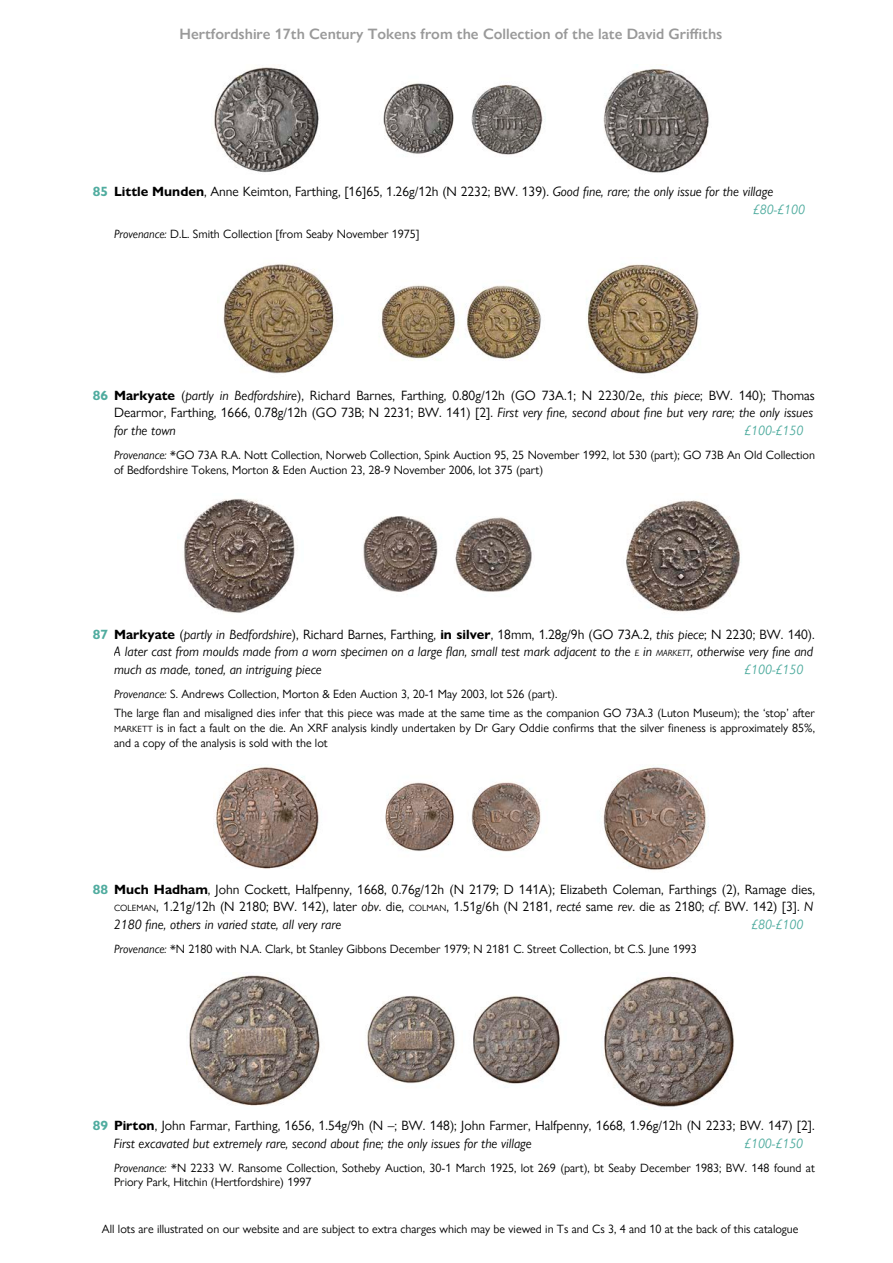
<style>
.page{position:relative;width:893px;height:1263px;background:#fff}
.page>*{position:absolute;margin:0;border:0;box-sizing:border-box;transform-origin:0 0}
.t1{font:600 15px "Gill Sans Nova";color:#999}
.t2{font:13.5px/17.5px "Gill Sans Nova";color:#000}
.t3{font:italic 13.5px/17.5px "Gill Sans Nova";color:#000;text-align:justify}
.t4{font:italic 13.5px "Gill Sans Nova";color:#50ac9f}
.t5{font:12px/14.9px "Gill Sans Nova";color:#000}
.s1{font-weight:700;color:#50ac9f}
.s2{font-weight:700}
.s3{font-style:italic}
.s4{font-style:italic;color:#50ac9f}
.s5{font-weight:700;font-style:normal;color:#50ac9f}
.s6{font-weight:700;font-style:normal}
.s7{font-style:normal}
.s8{font-size:9px}
</style>
<div class="page">
<img style="left:213px;top:67px;width:496px;height:106px">
<img style="left:223px;top:263px;width:476px;height:111px">
<img style="left:184px;top:499px;width:556px;height:114px">
<img style="left:215px;top:766px;width:492px;height:104px">
<img style="left:189px;top:975px;width:545px;height:132px">
<p class="t1" style="left:179px;top:22px;width:544px">Hertfordshire 17th Century Tokens from the Collection of the late David Griffiths</p>
<p class="t2" style="left:752px;top:182px;width:54px;text-indent:-660px"><span class="s1">85</span> <span class="s2">Little Munden</span>, Anne Keimton, Farthing, [16]65, 1.26g/12h (N 2232; BW. 139). <span class="s3">Good !ne, rare; the only issue for the village </span><span class="s4">£80-£100</span></p>
<p class="t5" style="left:114px;top:225px;width:307px"><span class="s3">Provenance:</span> D.L. Smith Collection [from Seaby November 1975]</p>
<p class="t2" style="left:114px;top:385px;width:702px;text-indent:-21px"><span class="s1">86</span> <span class="s2">Markyate</span> (<span class="s3">partly in Bedfordshire</span>), Richard Barnes, Farthing, 0.80g/12h (GO 73A.1; N 2230/2e, <span class="s3">this piece</span>; BW. 140); Thomas<br>Dearmor, Farthing, 1666, 0.78g/12h (GO 73B; N 2231; BW. 141) [2]. <span class="s3">First very !ne, second about !ne but very rare; the only issues for the town</span></p>
<p class="t4" style="left:744px;top:419px;width:61px">£100-£150</p>
<p class="t5" style="left:114px;top:446px;width:702px"><span class="s3">Provenance:</span> *GO 73A R.A. Nott Collection, Norweb Collection, Spink Auction 95, 25 November 1992, lot 530 (part); GO 73B An Old Collection of Bedfordshire Tokens, Morton &amp; Eden Auction 23, 28-9 November 2006, lot 375 (part)</p>
<p class="t3" style="left:114px;top:624px;width:702px;text-indent:-21px"><span class="s5">87</span> <span class="s6">Markyate</span> <span class="s7">(</span>partly in Bedfordshire<span class="s7">), Richard Barnes, Farthing,</span> <span class="s6">in silver</span><span class="s7">, 18mm, 1.28g/9h (GO 73A.2,</span> this piece<span class="s7">; N 2230; BW. 140).<br></span>A later cast from moulds made from a worn specimen on a large "an, small test mark adjacent to the <span class="s8">E</span> in <span class="s8">MARKETT</span>, otherwise very !ne and much as made, toned, an intriguing piece</p>
<p class="t4" style="left:744px;top:658px;width:61px">£100-£150</p>
<p class="t5" style="left:114px;top:685px;width:445px"><span class="s3">Provenance:</span> S. Andrews Collection, Morton &amp; Eden Auction 3, 20-1 May 2003, lot 526 (part).</p>
<p class="t5" style="left:114px;top:705px;width:702px;text-align:justify">The large !an and misaligned dies infer that this piece was made at the same time as the companion GO 73A.3 (Luton Museum); the ‘stop’ after <span class="s8">MARKETT</span> is in fact a fault on the die. An XRF analysis kindly undertaken by Dr Gary Oddie con"rms that the silver "neness is approximately 85%, and a copy of the analysis is sold with the lot</p>
<p class="t2" style="left:114px;top:880px;width:702px;text-indent:-21px"><span class="s1">88</span> <span class="s2">Much Hadham</span>, John Cockett, Halfpenny, 1668, 0.76g/12h (N 2179; D 141A); Elizabeth Coleman, Farthings (2), Ramage dies,<br><span class="s8">COLEMAN</span>, 1.21g/12h (N 2180; BW. 142), later <span class="s3">obv</span>. die, <span class="s8">COLMAN</span>, 1.51g/6h (N 2181, <span class="s3">recté</span> same <span class="s3">rev</span>. die as 2180; <span class="s3">cf</span>. BW. 142) [3]. <span class="s3">N<br>2180 !ne, others in varied state, all very rare</span></p>
<p class="t4" style="left:751px;top:914px;width:54px">£80-£100</p>
<p class="t5" style="left:114px;top:941px;width:584px"><span class="s3">Provenance:</span> *N 2180 with N.A. Clark, bt Stanley Gibbons December 1979; N 2181 C. Street Collection, bt C.S. June 1993</p>
<p class="t2" style="left:114px;top:1116px;width:702px;text-indent:-21px"><span class="s1">89</span> <span class="s2">Pirton</span>, John Farmar, Farthing, 1656, 1.54g/9h (N –; BW. 148); John Farmer, Halfpenny, 1668, 1.96g/12h (N 2233; BW. 147) [2].<br><span class="s3">First excavated but extremely rare, second about !ne; the only issues for the village</span></p>
<p class="t4" style="left:744px;top:1132px;width:61px">£100-£150</p>
<p class="t5" style="left:114px;top:1159px;width:702px"><span class="s3">Provenance:</span> *N 2233 W. Ransome Collection, Sotheby Auction, 30-1 March 1925, lot 269 (part), bt Seaby December 1983; BW. 148 found at<br>Priory Park, Hitchin (Hertfordshire) 1997</p>
<p class="t5" style="left:102px;top:1220px;width:698px">All lots are illustrated on our website and are subject to extra charges which may be viewed in Ts and Cs 3, 4 and 10 at the back of this catalogue</p>
</div>
